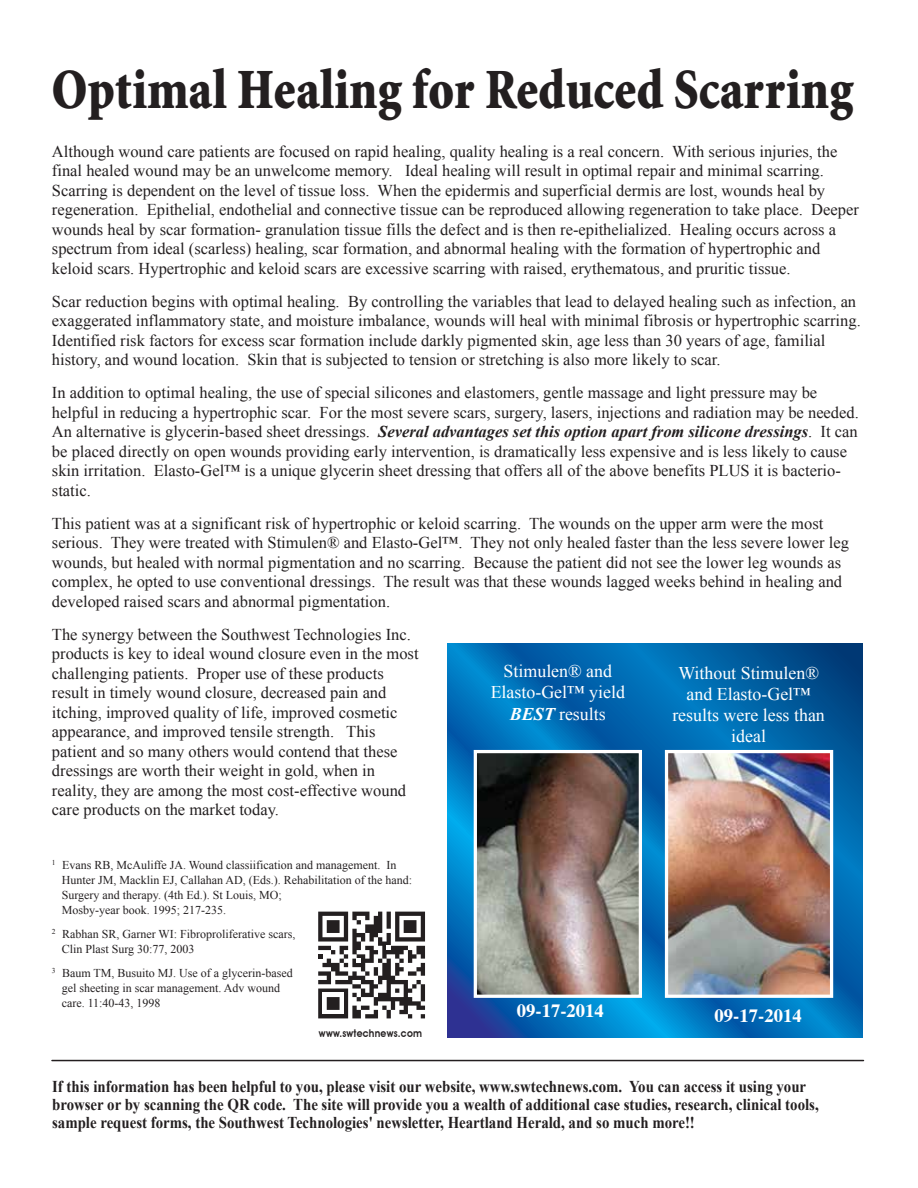
<style>
.page{position:relative;width:918px;height:1188px;background:#fff}
.page>*{position:absolute;margin:0;border:0;box-sizing:border-box;transform-origin:0 0}
.t1{font:900 57px "Minion Std";letter-spacing:.01em;color:#231f20;scale:.85 1}
.t2{font:700 18.6px "Times";color:#fff}
.t3{font:17.85px/21.1px "Times New Roman";color:#fff;text-align:center}
.t4{font:16.5px/19.5px "Times New Roman";color:#231f20}
.t5{font:700 16.5px/18px "Times New Roman";color:#231f20;scale:.9 1}
.t6{font:12px/15px "Times New Roman";color:#231f20}
.t7{font:600 10.65px "Avant Garde IT Cby BT";letter-spacing:.025em;color:#231f20;scale:.9 1}
.s1{font-weight:700;font-style:italic}
</style>
<div class="page">
<svg style="left:448px;top:643px;width:415px;height:395px;background:#016ab2"></svg>
<img style="left:478px;top:754px;width:160px;height:240px">
<img style="left:669px;top:754px;width:160px;height:240px">
<svg style="left:318px;top:912px;width:107px;height:106px"></svg>
<div style="left:474px;top:750px;width:168px;height:248px;border:3px solid #fff"></div>
<div style="left:665px;top:750px;width:168px;height:248px;border:3px solid #fff"></div>
<hr style="left:52px;top:1060px;width:811px;height:1px;background:#231f20">
<h1 class="t1" style="left:52px;top:60px;width:944px">Optimal Healing for Reduced Scarring</h1>
<p class="t4" style="left:52px;top:141px;width:808px">Although wound care patients are focused on rapid healing, quality healing is a real concern. With serious injuries, the final healed wound may be an unwelcome memory. Ideal healing will result in optimal repair and minimal scarring.<br>Scarring is dependent on the level of tissue loss. When the epidermis and superficial dermis are lost, wounds heal by regeneration. Epithelial, endothelial and connective tissue can be reproduced allowing regeneration to take place. Deeper wounds heal by scar formation- granulation tissue fills the defect and is then re-epithelialized. Healing occurs across a spectrum from ideal (scarless) healing, scar formation, and abnormal healing with the formation of hypertrophic and keloid scars. Hypertrophic and keloid scars are excessive scarring with raised, erythematous, and pruritic tissue.</p>
<p class="t4" style="left:52px;top:291px;width:810px">Scar reduction begins with optimal healing. By controlling the variables that lead to delayed healing such as infection, an exaggerated inflammatory state, and moisture imbalance, wounds will heal with minimal fibrosis or hypertrophic scarring.<br>Identified risk factors for excess scar formation include darkly pigmented skin, age less than 30 years of age, familial history, and wound location. Skin that is subjected to tension or stretching is also more likely to scar.</p>
<p class="t4" style="left:52px;top:383px;width:808px">In addition to optimal healing, the use of special silicones and elastomers, gentle massage and light pressure may be helpful in reducing a hypertrophic scar. For the most severe scars, surgery, lasers, injections and radiation may be needed.<br>An alternative is glycerin-based sheet dressings. <span class="s1">Several advantages set this option apart from silicone dressings</span>. It can be placed directly on open wounds providing early intervention, is dramatically less expensive and is less likely to cause skin irritation. Elasto-Gel™ is a unique glycerin sheet dressing that offers all of the above benefits PLUS it is bacterio&shy;static.</p>
<p class="t4" style="left:52px;top:513px;width:799px">This patient was at a significant risk of hypertrophic or keloid scarring. The wounds on the upper arm were the most serious. They were treated with Stimulen® and Elasto-Gel™. They not only healed faster than the less severe lower leg wounds, but healed with normal pigmentation and no scarring. Because the patient did not see the lower leg wounds as complex, he opted to use conventional dressings. The result was that these wounds lagged weeks behind in healing and developed raised scars and abnormal pigmentation.</p>
<p class="t4" style="left:52px;top:624px;width:368px">The synergy between the Southwest Technologies Inc. products is key to ideal wound closure even in the most challenging patients. Proper use of these products result in timely wound closure, decreased pain and itching, improved quality of life, improved cosmetic appearance, and improved tensile strength. This patient and so many others would contend that these dressings are worth their weight in gold, when in reality, they are among the most cost-effective wound care products on the market today.</p>
<p class="t3" style="left:491px;top:660px;width:136px">Stimulen® and<br>Elasto-Gel™ yield<br><span class="s1">BEST</span> results</p>
<p class="t3" style="left:672px;top:662px;width:154px">Without Stimulen® and Elasto-Gel™ results were less than ideal</p>
<p class="t6" style="left:62px;top:858px;width:352px;text-indent:-10px"><sup>1</sup> Evans RB, McAuliffe JA. Wound classiification and management. In Hunter JM, Macklin EJ, Callahan AD, (Eds.). Rehabilitation of the hand:<br>Surgery and therapy. (4th Ed.). St Louis, MO;<br>Mosby-year book. 1995; 217-235.</p>
<p class="t6" style="left:62px;top:927px;width:235px;text-indent:-10px"><sup>2</sup> Rabhan SR, Garner WI: Fibroproliferative scars,<br>Clin Plast Surg 30:77, 2003</p>
<p class="t6" style="left:62px;top:966px;width:232px;text-indent:-10px"><sup>3</sup> Baum TM, Busuito MJ. Use of a glycerin-based gel sheeting in scar management. Adv wound care. 11:40-43, 1998</p>
<p class="t7" style="left:319px;top:1027px;width:116px">www.swtechnews.com</p>
<p class="t2" style="left:517px;top:993px;width:89px">09-17-2014</p>
<p class="t2" style="left:715px;top:998px;width:89px">09-17-2014</p>
<p class="t5" style="left:52px;top:1077px;width:853px">If this information has been helpful to you, please visit our website, www.swtechnews.com. You can access it using your browser or by scanning the QR code. The site will provide you a wealth of additional case studies, research, clinical tools, sample request forms, the Southwest Technologies' newsletter, Heartland Herald, and so much more!!</p>
</div>
